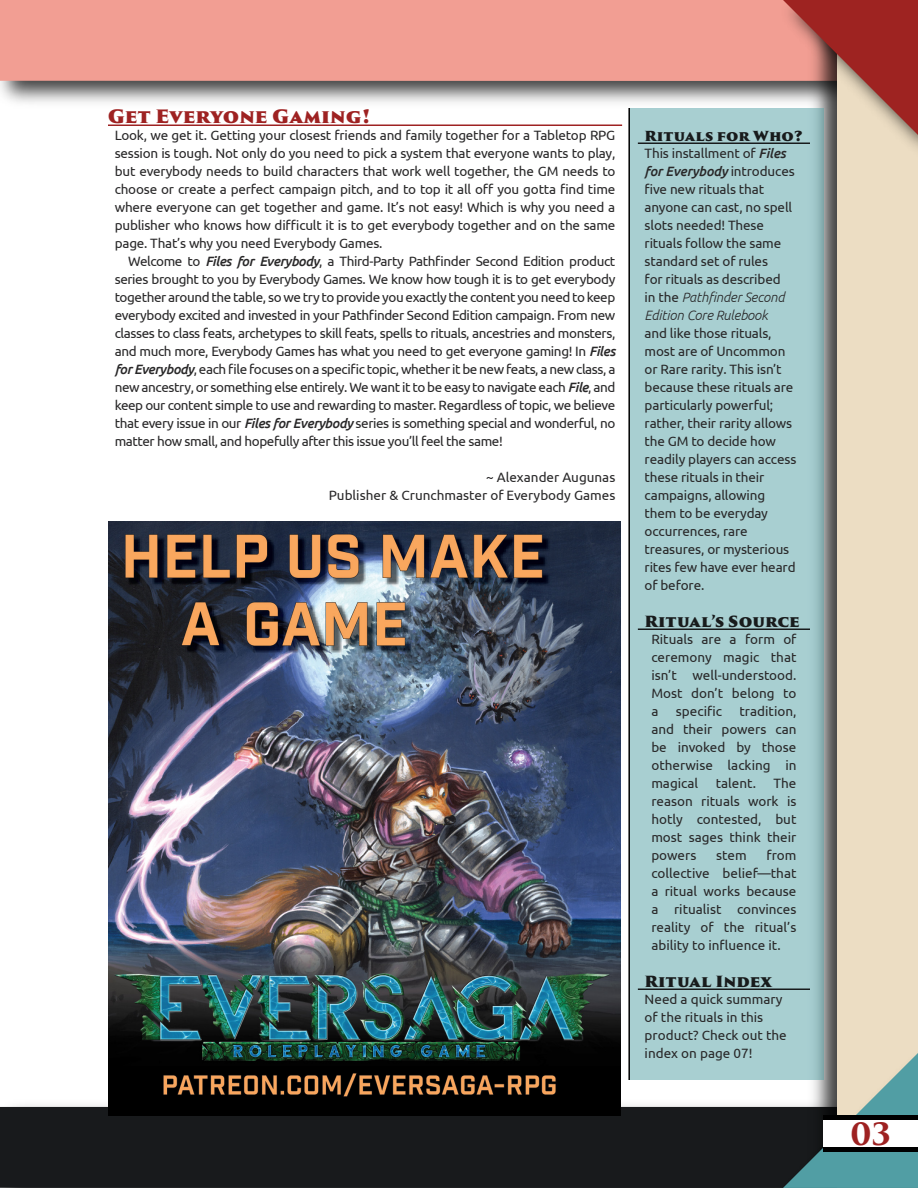
<style>
.page{position:relative;width:918px;height:1188px;background:#fff}
.page>*{position:absolute;margin:0;border:0;box-sizing:border-box;transform-origin:0 0}
.t1{font:700 30px "Trajan Pro 3";color:#9e2222}
.t2{font:900 18px "Trajan Pro 3";color:#9e2222}
.t3{font:900 15px "Trajan Pro 3";color:#181b1c}
.t4{font:13.5px/18px "Ubuntu";letter-spacing:-.01em;color:#292829;text-align:justify}
.t5{font:900 13.5px "Trajan Pro 3";letter-spacing:.005em;color:#181b1c}
.s1{font-weight:500;font-style:italic}
.s2{font-weight:300;font-style:italic}
</style>
<div class="page">
<div style="left:0;top:1107px;width:771px;height:81px;background:#181a1c"></div>
<img style="left:0;top:81px;width:771px;height:22px">
<div style="left:0;top:0;width:771px;height:81px;background:#f29e93"></div>
<img style="left:823px;top:168px;width:14px;height:873px">
<div style="left:837px;top:168px;width:81px;height:873px;background:#ecddc3"></div>
<img style="left:771px;top:0;width:147px;height:168px">
<svg style="left:783px;top:0;width:135px;height:135px"></svg>
<img style="left:771px;top:1041px;width:147px;height:147px">
<svg style="left:783px;top:1053px;width:135px;height:135px"></svg>
<div style="left:824px;top:1116px;width:94px;height:36px;background:#fff"></div>
<hr style="left:823px;top:1116px;width:95px;height:4px;background:#000">
<hr style="left:824px;top:1148px;width:94px;height:4px;background:#000">
<hr style="left:108px;top:124px;width:514px;height:2px;background:#9e2222">
<div style="left:629px;top:108px;width:194px;height:972px;background:#a8cfd1"></div>
<hr style="left:638px;top:142px;width:172px;height:2px;background:#181b1c">
<hr style="left:638px;top:628px;width:172px;height:2px;background:#181b1c">
<hr style="left:638px;top:988px;width:172px;height:2px;background:#181b1c">
<hr style="left:628px;top:108px;width:2px;height:972px;background:#000">
<img style="left:108px;top:522px;width:513px;height:594px">
<h2 class="t2" style="left:108px;top:102px;width:264px">Get Everyone Gaming!</h2>
<p class="t4" style="left:115px;top:126px;width:502px">Look, we get it. Getting your closest friends and family together for a Tabletop RPG session is tough. Not only do you need to pick a system that everyone wants to play, but everybody needs to build characters that work well together, the GM needs to choose or create a perfect campaign pitch, and to top it all off you gotta find time where everyone can get together and game. It’s not easy! Which is why you need a publisher who knows how difficult it is to get everybody together and on the same page. That’s why you need Everybody Games.</p>
<p class="t4" style="left:115px;top:252px;width:502px;text-indent:14px">Welcome to <span class="s1">Files for Everybody</span>, a Third-Party Pathfinder Second Edition product series brought to you by Everybody Games. We know how tough it is to get everybody together around the table, so we try to provide you exactly the content you need to keep everybody excited and invested in your Pathfinder Second Edition campaign. From new classes to class feats, archetypes to skill feats, spells to rituals, ancestries and monsters, and much more, Everybody Games has what you need to get everyone gaming! In <span class="s1">Files for Everybody</span>, each file focuses on a specific topic, whether it be new feats, a new class, a new ancestry, or something else entirely. We want it to be easy to navigate each <span class="s1">File</span>, and keep our content simple to use and rewarding to master. Regardless of topic, we believe that every issue in our <span class="s1">Files for Everybody</span> series is something special and wonderful, no matter how small, and hopefully after this issue you’ll feel the same!</p>
<p class="t4" style="left:329px;top:468px;width:288px;text-align:right">~ Alexander Augunas<br>Publisher &amp; Crunchmaster of Everybody Games</p>
<p class="t5" style="left:645px;top:126px;width:159px">Rituals for Who?</p>
<p class="t4" style="left:645px;top:144px;width:152px;text-align:left">This installment of <span class="s1">Files for Everybody</span> introduces five new rituals that anyone can cast, no spell slots needed! These rituals follow the same standard set of rules<br>for rituals as described in the <span class="s2">Pathfinder Second<br>Edition Core Rulebook</span></p>
<p class="t4" style="left:645px;top:324px;width:153px;text-align:left">and like those rituals, most are of Uncommon or Rare rarity. This isn’t because these rituals are particularly powerful; rather, their rarity allows the GM to decide how readily players can access these rituals in their campaigns, allowing them to be everyday occurrences, rare treasures, or mysterious rites few have ever heard of before.</p>
<p class="t3" style="left:645px;top:610px;width:157px">Ritual’s Source</p>
<p class="t4" style="left:651px;top:630px;width:147px">Rituals are a form of ceremony magic that isn’t well-understood.<br>Most don’t belong to a</p>
<p class="t4" style="left:651px;top:702px;width:147px;text-indent:88px">tradition, and their powers can be invoked by those otherwise lacking in magical</p>
<p class="t4" style="left:676px;top:702px;width:48px">specific</p>
<p class="t4" style="left:651px;top:774px;width:147px;text-indent:122px">The reason rituals work is hotly contested, but most sages think their powers</p>
<p class="t4" style="left:716px;top:774px;width:42px">talent.</p>
<p class="t4" style="left:651px;top:846px;width:147px;text-indent:115px">from collective belief—that a ritual works because a ritualist convinces reality of the ritual’s ability to influence it.</p>
<p class="t3" style="left:645px;top:970px;width:129px">Ritual Index</p>
<p class="t4" style="left:645px;top:990px;width:144px;text-align:left">Need a quick summary of the rituals in this product? Check out the index on page 07!</p>
<p class="t4" style="left:716px;top:846px;width:32px">stem</p>
<h1 class="t1" style="left:850px;top:1111px;width:42px">03</h1>
</div>
